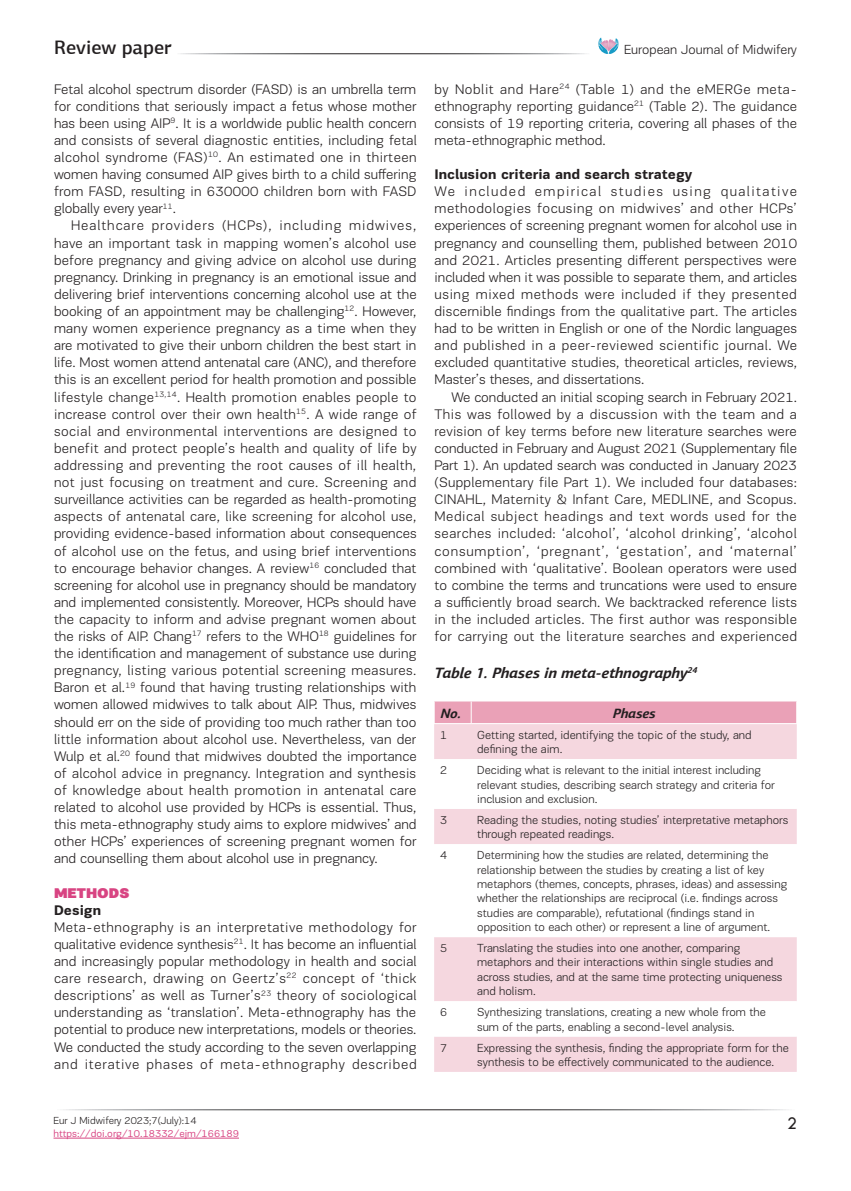
<style>
.page{position:relative;width:851px;height:1191px;background:#fff}
.page>*{position:absolute;margin:0;border:0;box-sizing:border-box;transform-origin:0 0}
.t1{font:500 19.5px "PF Agora Sans Pro";color:#231f20}
.t2{font:18px "Tw Cen";color:#231f20}
.t3{font:italic 700 15px "PF Agora Sans Pro";color:#231f20}
.t4{font:300 14.25px/17.1px "PF Encore Sans Pro";letter-spacing:.005em;color:#231f20;text-align:justify}
.t5{font:700 14.25px "PF Encore Sans Pro";color:#231f20}
.t6{font:900 14.25px "PF Encore Sans Pro";color:#d84482}
.t7{font:300 13.5px "PF Encore Sans Pro";color:#231f20}
.t8{font:italic 700 13.5px "PF Agora Sans Pro";color:#231f20}
.t9{font:300 12px/14.4px "PF Encore Sans Pro";color:#231f20}
.t10{font:10.5px "PF Encore Sans Pro";color:#d84482}
.t11{font:300 10.5px "PF Encore Sans Pro";color:#231f20}
</style>
<div class="page">
<hr style="left:53px;top:1137px;width:186px;height:1px;background:#d84482">
<svg style="left:598px;top:37px;width:20px;height:17px"></svg>
<div style="left:434px;top:724px;width:362px;height:347px;background:#f5d7df"></div>
<svg style="left:434px;top:759px;width:362px;height:277px"></svg>
<div style="left:434px;top:701px;width:363px;height:22px;background:#eaa1b7"></div>
<h1 class="t1" style="left:54px;top:35px;width:119px">Review paper</h1>
<p class="t4" style="left:54px;top:80px;width:364px">Fetal alcohol spectrum disorder (FASD) is an umbrella term for conditions that seriously impact a fetus whose mother has been using AIP<sup>9</sup>. It is a worldwide public health concern and consists of several diagnostic entities, including fetal alcohol syndrome (FAS)<sup>10</sup>. An estimated one in thirteen women having consumed AIP gives birth to a child suffering from FASD, resulting in 630000 children born with FASD globally every year<sup>11</sup>.</p>
<p class="t4" style="left:54px;top:217px;width:364px;text-indent:17px">Healthcare providers (HCPs), including midwives, have an important task in mapping women’s alcohol use before pregnancy and giving advice on alcohol use during pregnancy. Drinking in pregnancy is an emotional issue and delivering brief interventions concerning alcohol use at the booking of an appointment may be challenging<sup>12</sup>. However, many women experience pregnancy as a time when they are motivated to give their unborn children the best start in life. Most women attend antenatal care (ANC), and therefore this is an excellent period for health promotion and possible lifestyle change<sup>13,14</sup>. Health promotion enables people to increase control over their own health<sup>15</sup>. A wide range of social and environmental interventions are designed to benefit and protect people’s health and quality of life by addressing and preventing the root causes of ill health, not just focusing on treatment and cure. Screening and surveillance activities can be regarded as health-promoting aspects of antenatal care, like screening for alcohol use, providing evidence-based information about consequences of alcohol use on the fetus, and using brief interventions to encourage behavior changes. A review<sup>16</sup> concluded that screening for alcohol use in pregnancy should be mandatory and implemented consistently. Moreover, HCPs should have the capacity to inform and advise pregnant women about the risks of AIP. Chang<sup>17</sup> refers to the WHO<sup>18</sup> guidelines for the identification and management of substance use during pregnancy, listing various potential screening measures.<br>Baron et al.<sup>19</sup> found that having trusting relationships with women allowed midwives to talk about AIP. Thus, midwives should err on the side of providing too much rather than too little information about alcohol use. Nevertheless, van der Wulp et al.<sup>20</sup> found that midwives doubted the importance of alcohol advice in pregnancy. Integration and synthesis of knowledge about health promotion in antenatal care related to alcohol use provided by HCPs is essential. Thus, this meta-ethnography study aims to explore midwives’ and other HCPs’ experiences of screening pregnant women for and counselling them about alcohol use in pregnancy.</p>
<p class="t6" style="left:54px;top:883px;width:77px">METHODS</p>
<p class="t5" style="left:54px;top:901px;width:49px">Design</p>
<p class="t4" style="left:54px;top:918px;width:364px">Meta-ethnography is an interpretative methodology for qualitative evidence synthesis<sup>21</sup>. It has become an influential and increasingly popular methodology in health and social care research, drawing on Geertz’s<sup>22</sup> concept of ‘thick descriptions’ as well as Turner’s<sup>23</sup> theory of sociological understanding as ‘translation’. Meta-ethnography has the potential to produce new interpretations, models or theories.<br>We conducted the study according to the seven overlapping and iterative phases of meta-ethnography described</p>
<p class="t7" style="left:624px;top:42px;width:174px">European Journal of Midwifery</p>
<p class="t4" style="left:434px;top:80px;width:364px">by Noblit and Hare<sup>24</sup> (Table 1) and the eMERGe meta&shy;ethnography reporting guidance<sup>21</sup> (Table 2). The guidance consists of 19 reporting criteria, covering all phases of the meta-ethnographic method.</p>
<p class="t5" style="left:434px;top:165px;width:259px">Inclusion criteria and search strategy</p>
<p class="t4" style="left:434px;top:183px;width:364px">We included empirical studies using qualitative methodologies focusing on midwives’ and other HCPs’ experiences of screening pregnant women for alcohol use in pregnancy and counselling them, published between 2010 and 2021. Articles presenting different perspectives were included when it was possible to separate them, and articles using mixed methods were included if they presented discernible findings from the qualitative part. The articles had to be written in English or one of the Nordic languages and published in a peer-reviewed scientific journal. We excluded quantitative studies, theoretical articles, reviews, Master’s theses, and dissertations.</p>
<p class="t4" style="left:434px;top:388px;width:364px;text-indent:17px">We conducted an initial scoping search in February 2021.<br>This was followed by a discussion with the team and a revision of key terms before new literature searches were conducted in February and August 2021 (Supplementary file Part 1). An updated search was conducted in January 2023 (Supplementary file Part 1). We included four databases:<br>CINAHL, Maternity &amp; Infant Care, MEDLINE, and Scopus.<br>Medical subject headings and text words used for the searches included: ‘alcohol’, ‘alcohol drinking’, ‘alcohol consumption’, ‘pregnant’, ‘gestation’, and ‘maternal’ combined with ‘qualitative’. Boolean operators were used to combine the terms and truncations were used to ensure a sufficiently broad search. We backtracked reference lists in the included articles. The first author was responsible for carrying out the literature searches and experienced</p>
<p class="t3" style="left:434px;top:663px;width:266px">Table 1. Phases in meta-ethnography<sup>24</sup></p>
<p class="t8" style="left:440px;top:704px;width:24px">No.</p>
<p class="t8" style="left:612px;top:704px;width:47px">Phases</p>
<p class="t9" style="left:440px;top:727px;width:9px">1</p>
<p class="t9" style="left:477px;top:727px;width:276px">Getting started, identifying the topic of the study, and defining the aim.</p>
<p class="t9" style="left:440px;top:763px;width:9px">2</p>
<p class="t9" style="left:477px;top:763px;width:299px">Deciding what is relevant to the initial interest including relevant studies, describing search strategy and criteria for inclusion and exclusion.</p>
<p class="t9" style="left:440px;top:812px;width:9px">3</p>
<p class="t9" style="left:477px;top:812px;width:312px">Reading the studies, noting studies’ interpretative metaphors through repeated readings.</p>
<p class="t9" style="left:440px;top:848px;width:9px">4</p>
<p class="t9" style="left:477px;top:848px;width:311px">Determining how the studies are related, determining the relationship between the studies by creating a list of key metaphors (themes, concepts, phrases, ideas) and assessing whether the relationships are reciprocal (i.e. findings across studies are comparable), refutational (findings stand in opposition to each other) or represent a line of argument.</p>
<p class="t9" style="left:440px;top:941px;width:9px">5</p>
<p class="t9" style="left:477px;top:941px;width:307px">Translating the studies into one another, comparing metaphors and their interactions within single studies and across studies, and at the same time protecting uniqueness and holism.</p>
<p class="t9" style="left:440px;top:1005px;width:9px">6</p>
<p class="t9" style="left:477px;top:1005px;width:290px">Synthesizing translations, creating a new whole from the sum of the parts, enabling a second-level analysis.</p>
<p class="t9" style="left:440px;top:1040px;width:9px">7</p>
<p class="t9" style="left:477px;top:1040px;width:313px">Expressing the synthesis, finding the appropriate form for the synthesis to be effectively communicated to the audience.</p>
<p class="t11" style="left:53px;top:1114px;width:145px">Eur J Midwifery 2023;7(July):14</p>
<p class="t2" style="left:786px;top:1112px;width:11px">2</p>
<p class="t10" style="left:53px;top:1127px;width:187px">https://doi.org/10.18332/ejm/166189</p>
</div>
